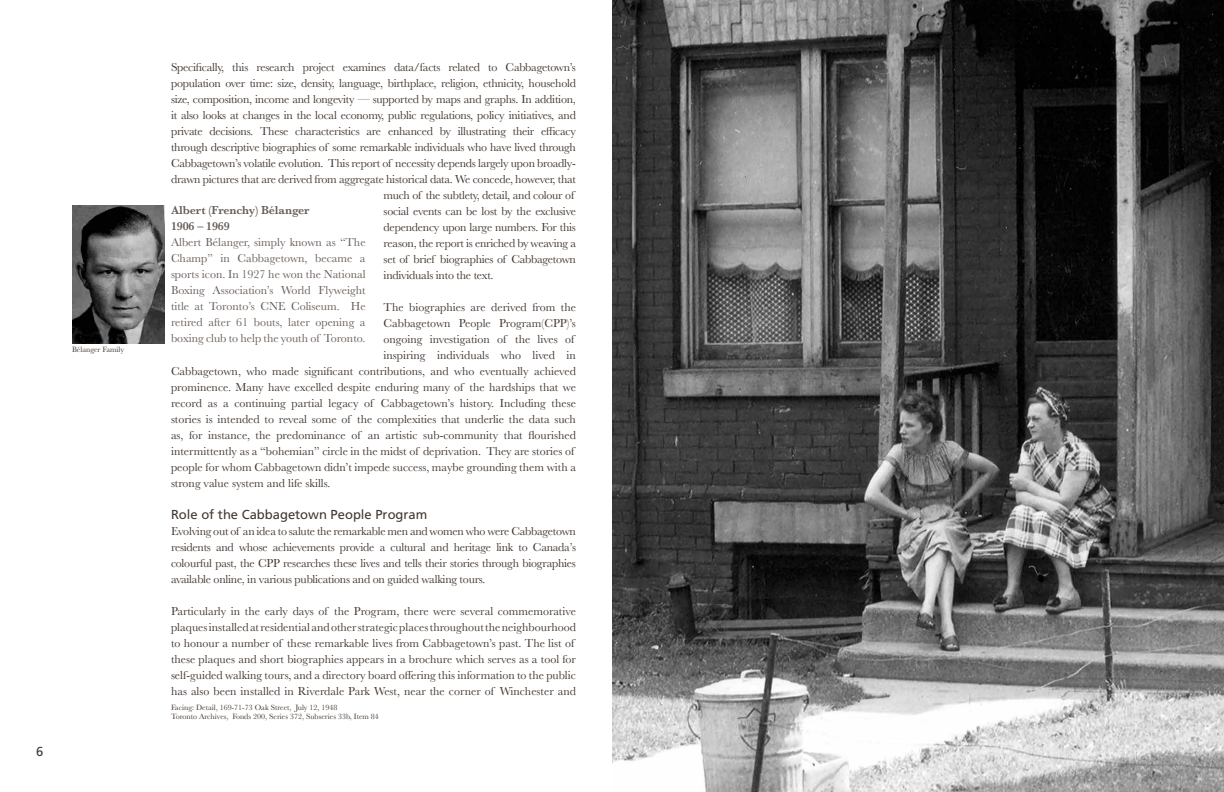
<style>
.page{position:relative;width:1224px;height:792px;background:#fff}
.page>*{position:absolute;margin:0;border:0;box-sizing:border-box;transform-origin:0 0}
.t1{font:13px "Frutiger";color:#43372f}
.t2{font:12px/16px "Baskerville";letter-spacing:-.01em;color:#43372f;text-align:justify}
.t3{font:12px/16px "Baskerville";color:#685e58;text-align:justify}
.t4{font:600 12px/16px "Baskerville";letter-spacing:-.01em;color:#685e58}
.t5{font:8px/9px "Baskerville";color:#43372f}
</style>
<div class="page">
<img style="left:72px;top:206px;width:92px;height:138px">
<img style="left:612px;top:0;width:612px;height:792px">
<p class="t5" style="left:72px;top:345px;width:54px">Bélanger Family</p>
<p class="t1" style="left:36px;top:743px;width:9px">6</p>
<p class="t2" style="left:171px;top:59px;width:406px">Specifically, this research project examines data/facts related to Cabbagetown’s</p>
<p class="t2" style="left:171px;top:75px;width:406px">population over time: size, density, language, birthplace, religion, ethnicity, household</p>
<p class="t2" style="left:171px;top:91px;width:406px">size, composition, income and longevity — supported by maps and graphs. In addition,</p>
<p class="t2" style="left:171px;top:107px;width:406px">it also looks at changes in the local economy, public regulations, policy initiatives, and</p>
<p class="t2" style="left:171px;top:123px;width:406px">private decisions. These characteristics are enhanced by illustrating their efficacy</p>
<p class="t2" style="left:171px;top:139px;width:406px">through descriptive biographies of some remarkable individuals who have lived through</p>
<p class="t2" style="left:171px;top:155px;width:406px">Cabbagetown’s volatile evolution. This report of necessity depends largely upon broadly-</p>
<p class="t2" style="left:171px;top:171px;width:406px">drawn pictures that are derived from aggregate historical data. We concede, however, that</p>
<p class="t2" style="left:384px;top:187px;width:192px">much of the subtlety, detail, and colour of</p>
<p class="t2" style="left:384px;top:203px;width:194px">social events can be lost by the exclusive</p>
<p class="t2" style="left:384px;top:219px;width:194px">dependency upon large numbers. For this</p>
<p class="t2" style="left:384px;top:235px;width:194px">reason, the report is enriched by weaving a</p>
<p class="t2" style="left:384px;top:251px;width:194px">set of brief biographies of Cabbagetown</p>
<p class="t2" style="left:384px;top:267px;width:111px">individuals into the text.</p>
<p class="t2" style="left:384px;top:299px;width:194px">The biographies are derived from the</p>
<p class="t2" style="left:384px;top:315px;width:194px">Cabbagetown People Program(CPP)’s</p>
<p class="t2" style="left:384px;top:331px;width:192px">ongoing investigation of the lives of</p>
<p class="t2" style="left:384px;top:347px;width:194px">inspiring individuals who lived in</p>
<p class="t2" style="left:171px;top:363px;width:407px">Cabbagetown, who made significant contributions, and who eventually achieved</p>
<p class="t2" style="left:171px;top:379px;width:407px">prominence. Many have excelled despite enduring many of the hardships that we</p>
<p class="t2" style="left:171px;top:395px;width:407px">record as a continuing partial legacy of Cabbagetown’s history. Including these</p>
<p class="t2" style="left:171px;top:411px;width:406px">stories is intended to reveal some of the complexities that underlie the data such</p>
<p class="t2" style="left:171px;top:427px;width:406px">as, for instance, the predominance of an artistic sub-community that flourished</p>
<p class="t2" style="left:171px;top:443px;width:405px">intermittently as a “bohemian” circle in the midst of deprivation. They are stories of</p>
<p class="t2" style="left:171px;top:459px;width:407px">people for whom Cabbagetown didn’t impede success, maybe grounding them with a</p>
<p class="t2" style="left:171px;top:475px;width:161px">strong value system and life skills.</p>
<p class="t1" style="left:171px;top:507px;width:258px">Role of the Cabbagetown People Program</p>
<p class="t2" style="left:171px;top:523px;width:406px">Evolving out of an idea to salute the remarkable men and women who were Cabbagetown residents and whose achievements provide a cultural and heritage link to Canada’s colourful past, the CPP researches these lives and tells their stories through biographies available online, in various publications and on guided walking tours.</p>
<p class="t2" style="left:171px;top:603px;width:407px;text-align:left">Particularly in the early days of the Program, there were several commemorative plaques installed at residential and other strategic places throughout the neighbourhood to honour a number of these remarkable lives from Cabbagetown’s past. The list of these plaques and short biographies appears in a brochure which serves as a tool for self-guided walking tours, and a directory board offering this information to the public has also been installed in Riverdale Park West, near the corner of Winchester and</p>
<p class="t4" style="left:171px;top:202px;width:140px">Albert (Frenchy) Bélanger<br>1906 – 1969</p>
<p class="t3" style="left:171px;top:234px;width:196px">Albert Bélanger, simply known as “The Champ” in Cabbagetown, became a sports icon. In 1927 he won the National Boxing Association’s World Flyweight title at Toronto’s CNE Coliseum. He retired after 61 bouts, later opening a boxing club to help the youth of Toronto.</p>
<p class="t5" style="left:171px;top:703px;width:209px">Facing: Detail, 169-71-73 Oak Street, July 12, 1948<br>Toronto Archives, Fonds 200, Series 372, Subseries 33b, Item 84</p>
</div>
